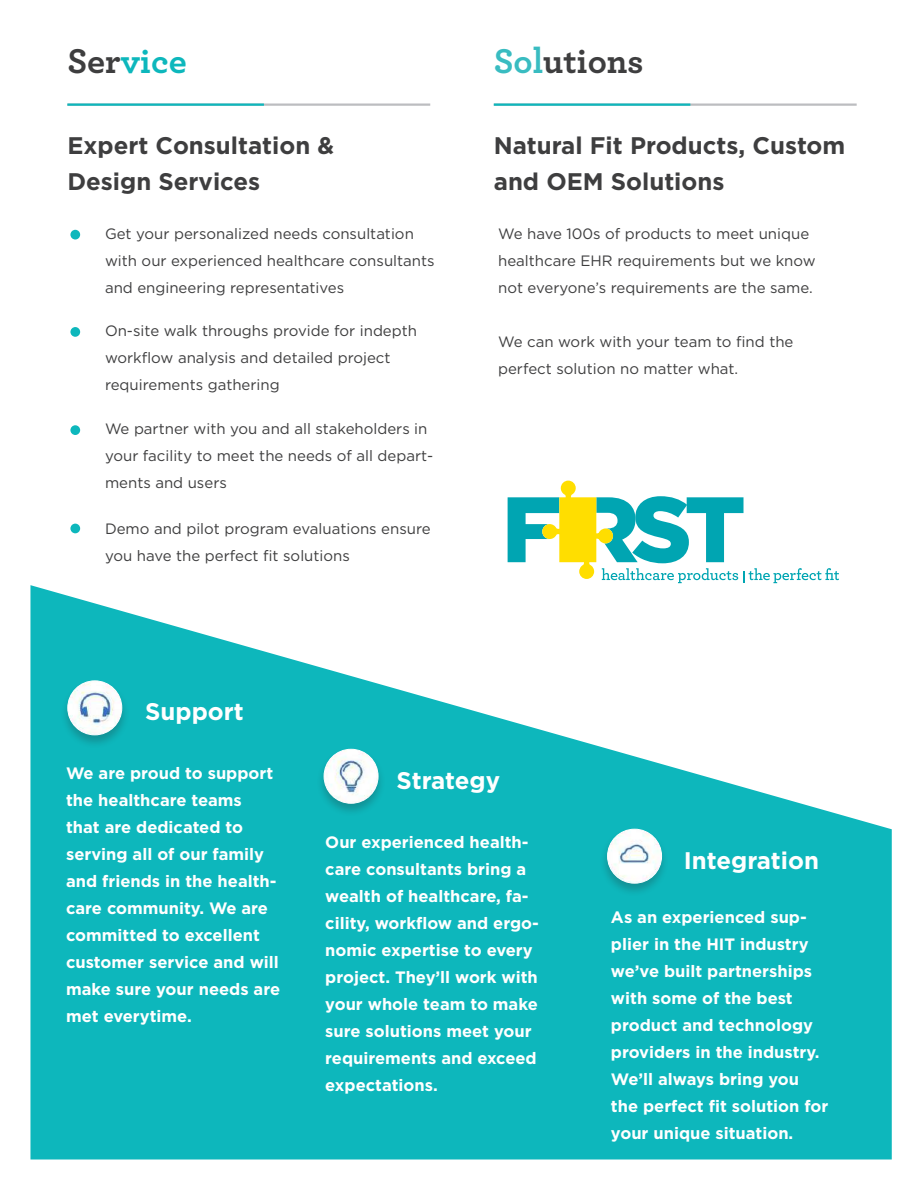
<style>
.page{position:relative;width:918px;height:1188px;background:#fff}
.page>*{position:absolute;margin:0;border:0;box-sizing:border-box;transform-origin:0 0}
.t1{font:700 36px "Archer";color:#3e3e3f}
.t2{font:700 36px "Archer";color:#0db7bc}
.t3{font:700 24px/36px "Gotham";color:#3e3e3f}
.t4{font:700 24px "Gotham";color:#fff}
.t5{font:700 16.5px/27px "Gotham";color:#fff}
.t6{font:15px/27px "Gotham";color:#3e3e3f}
.s1{color:#3e3e3f}
.s2{color:#39bcc1}
</style>
<div class="page">
<svg style="left:30px;top:585px;width:862px;height:575px;fill:#0db7bc"></svg>
<div style="left:599px;top:828px;width:70px;height:69px;background:#231f20;opacity:.25"></div>
<img style="left:608px;top:829px;width:54px;height:54px;border-radius:27px">
<div style="left:607px;top:829px;width:55px;height:55px;border:1px solid #fff;border-radius:50%"></div>
<div style="left:316px;top:748px;width:70px;height:69px;background:#231f20;opacity:.25"></div>
<img style="left:324px;top:749px;width:54px;height:54px;border-radius:27px">
<div style="left:324px;top:749px;width:54px;height:55px;border:1px solid #fff;border-radius:50%"></div>
<div style="left:61px;top:679px;width:69px;height:70px;background:#231f20;opacity:.25"></div>
<img style="left:68px;top:681px;width:54px;height:54px;border-radius:27px">
<div style="left:67px;top:681px;width:55px;height:54px;border:1px solid #fff;border-radius:50%"></div>
<hr style="left:67px;top:104px;width:363px;height:2px;background:#bcbdc0">
<hr style="left:67px;top:104px;width:197px;height:2px;background:#0db7bc">
<hr style="left:494px;top:104px;width:363px;height:2px;background:#bcbdc0">
<hr style="left:494px;top:104px;width:196px;height:2px;background:#0db7bc">
<div style="left:70px;top:230px;width:10px;height:10px;background:#0db7bc;border-radius:50%"></div>
<div style="left:70px;top:425px;width:10px;height:10px;background:#0db7bc;border-radius:50%"></div>
<div style="left:70px;top:327px;width:10px;height:10px;background:#0db7bc;border-radius:50%"></div>
<div style="left:70px;top:524px;width:10px;height:9px;background:#0db7bc;border-radius:50%"></div>
<svg style="left:508px;top:481px;width:331px;height:102px"></svg>
<h1 class="t2" style="left:67px;top:33px;width:121px"><span class="s1">Ser</span>vice</h1>
<h1 class="t1" style="left:494px;top:33px;width:151px"><span class="s2">Sol</span>utions</h1>
<h2 class="t3" style="left:67px;top:127px;width:268px">Expert Consultation &amp;<br>Design Services</h2>
<h2 class="t3" style="left:494px;top:127px;width:353px">Natural Fit Products, Custom and OEM Solutions</h2>
<p class="t6" style="left:105px;top:220px;width:331px">Get your personalized needs consultation with our experienced healthcare consultants and engineering representatives</p>
<p class="t6" style="left:105px;top:317px;width:314px">On-site walk throughs provide for indepth workflow analysis and detailed project requirements gathering</p>
<p class="t6" style="left:105px;top:415px;width:330px">We partner with you and all stakeholders in your facility to meet the needs of all depart&shy;ments and users</p>
<p class="t6" style="left:105px;top:515px;width:327px">Demo and pilot program evaluations ensure you have the perfect fit solutions</p>
<h2 class="t4" style="left:145px;top:695px;width:100px">Support</h2>
<p class="t6" style="left:498px;top:220px;width:319px">We have 100s of products to meet unique healthcare EHR requirements but we know not everyone’s requirements are the same.</p>
<p class="t6" style="left:498px;top:328px;width:297px">We can work with your team to find the perfect solution no matter what.</p>
<p class="t5" style="left:66px;top:759px;width:216px">We are proud to support the healthcare teams<br>that are dedicated to serving all of our family and friends in the health&shy;care community. We are committed to excellent customer service and will make sure your needs are met everytime.</p>
<h2 class="t4" style="left:397px;top:764px;width:105px">Strategy</h2>
<p class="t5" style="left:325px;top:828px;width:215px">Our experienced health&shy;care consultants bring a wealth of healthcare, fa&shy;cility, workflow and ergo&shy;nomic expertise to every project. They’ll work with your whole team to make sure solutions meet your requirements and exceed expectations.</p>
<h2 class="t4" style="left:684px;top:844px;width:137px">Integration</h2>
<p class="t5" style="left:611px;top:904px;width:219px">As an experienced sup&shy;plier in the HIT industry we’ve built partnerships with some of the best product and technology providers in the industry.<br>We’ll always bring you the perfect fit solution for your unique situation.</p>
</div>
